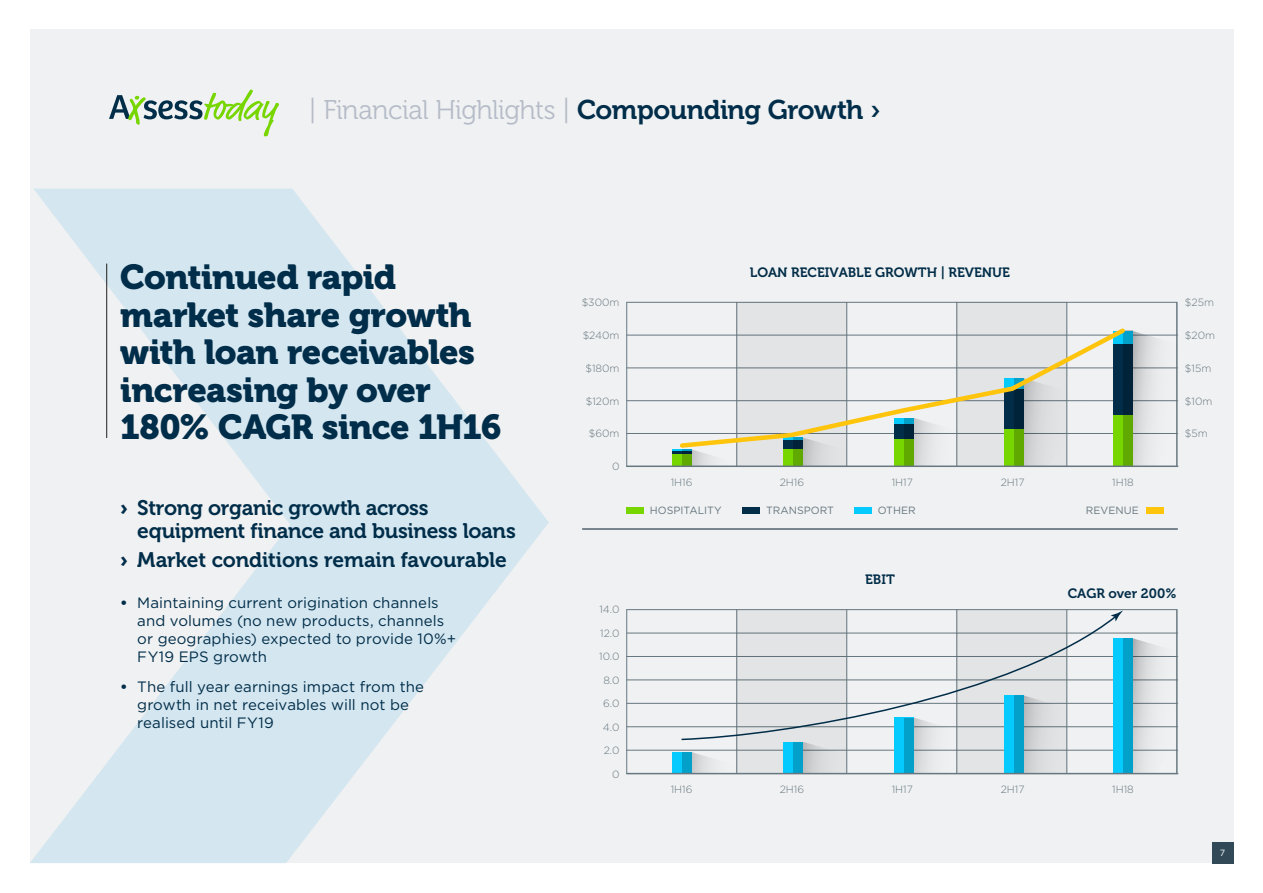
<style>
.page{position:relative;width:1263px;height:893px;background:#fff}
.page>*{position:absolute;margin:0;border:0;box-sizing:border-box;transform-origin:0 0}
.t1{font:34.5px/37.5px "Museo 900";letter-spacing:-.015em;color:#002d49}
.t2{font:27px "Museo 300";letter-spacing:-.02em;color:#b5bcc8}
.t3{font:21px/22.5px "Museo 700";letter-spacing:-.015em;color:#002d49}
.t4{font:15px/18px "Gotham";letter-spacing:.005em;color:#002d49}
.t5{font:13.5px "Museo 700";color:#012d48}
.t6{font:300 10.5px "Gotham";color:#667780}
.t7{font:10.5px "Gotham";color:#667780}
.t8{font:9px "Gotham";color:#fff}
.s1{font-family:"Museo 700";color:#002d49}
.s2{font-family:"Gotham";font-weight:700}
.s3{font-weight:700}
</style>
<div class="page">
<div style="left:30px;top:30px;width:1203px;height:833px;background:#f0f1f2"></div>
<svg style="left:109px;top:90px;width:170px;height:46px"></svg>
<svg style="left:30px;top:189px;width:519px;height:674px"></svg>
<hr style="left:627px;top:433px;width:551px;height:1px;background:#667780">
<hr style="left:627px;top:400px;width:551px;height:1px;background:#667780">
<hr style="left:627px;top:335px;width:551px;height:1px;background:#667780">
<hr style="left:627px;top:368px;width:551px;height:1px;background:#667780">
<hr style="left:627px;top:302px;width:550px;height:1px;background:#667780">
<hr style="left:626px;top:302px;width:1px;height:164px;background:#667780">
<hr style="left:736px;top:302px;width:1px;height:164px;background:#667780">
<hr style="left:956px;top:302px;width:1px;height:164px;background:#667780">
<hr style="left:1176px;top:302px;width:1px;height:164px;background:#667780">
<div style="left:737px;top:302px;width:110px;height:164px;background:#e3e4e5"></div>
<div style="left:957px;top:302px;width:110px;height:164px;background:#e3e4e5"></div>
<hr style="left:582px;top:529px;width:596px;height:1px;background:#001b2c">
<div style="left:627px;top:507px;width:17px;height:7px;background:#77d500"></div>
<div style="left:743px;top:507px;width:17px;height:7px;background:#012d48"></div>
<div style="left:855px;top:507px;width:17px;height:7px;background:#04cafd"></div>
<div style="left:1146px;top:507px;width:17px;height:7px;background:#ffc40c"></div>
<svg style="left:672px;top:449px;width:66px;height:16px"></svg>
<svg style="left:681px;top:450px;width:10px;height:15px"></svg>
<svg style="left:803px;top:450px;width:45px;height:15px"></svg>
<div style="left:783px;top:449px;width:20px;height:17px;background:#77d500"></div>
<div style="left:793px;top:437px;width:10px;height:29px;background:#5fa900"></div>
<svg style="left:914px;top:450px;width:44px;height:15px"></svg>
<div style="left:894px;top:439px;width:20px;height:27px;background:#77d500"></div>
<div style="left:904px;top:418px;width:10px;height:48px;background:#5fa900"></div>
<svg style="left:1024px;top:450px;width:44px;height:15px"></svg>
<div style="left:1004px;top:429px;width:20px;height:37px;background:#77d500"></div>
<div style="left:1014px;top:378px;width:10px;height:88px;background:#5fa900"></div>
<svg style="left:1133px;top:331px;width:46px;height:135px"></svg>
<div style="left:1113px;top:415px;width:20px;height:51px;background:#77d500"></div>
<svg style="left:1123px;top:331px;width:10px;height:134px"></svg>
<hr style="left:627px;top:465px;width:551px;height:2px;background:#667780">
<svg style="left:677px;top:325px;width:452px;height:125px"></svg>
<hr style="left:627px;top:750px;width:551px;height:1px;background:#667780">
<hr style="left:627px;top:726px;width:551px;height:1px;background:#667780">
<hr style="left:627px;top:633px;width:551px;height:1px;background:#667780">
<hr style="left:627px;top:656px;width:551px;height:1px;background:#667780">
<hr style="left:627px;top:680px;width:551px;height:1px;background:#667780">
<hr style="left:627px;top:703px;width:551px;height:1px;background:#667780">
<hr style="left:627px;top:609px;width:550px;height:1px;background:#667780">
<hr style="left:626px;top:610px;width:1px;height:163px;background:#667780">
<hr style="left:736px;top:610px;width:1px;height:163px;background:#667780">
<hr style="left:956px;top:610px;width:1px;height:163px;background:#667780">
<hr style="left:1176px;top:610px;width:1px;height:163px;background:#667780">
<svg style="left:737px;top:610px;width:110px;height:163px"></svg>
<div style="left:957px;top:610px;width:110px;height:163px;background:#e3e4e5"></div>
<svg style="left:691px;top:752px;width:71px;height:21px"></svg>
<div style="left:672px;top:752px;width:19px;height:21px;background:#04cafd"></div>
<div style="left:681px;top:752px;width:10px;height:22px;background:#03a0c9"></div>
<svg style="left:803px;top:742px;width:71px;height:31px"></svg>
<div style="left:783px;top:742px;width:20px;height:32px;background:#04cafd"></div>
<div style="left:793px;top:742px;width:10px;height:32px;background:#03a0c9"></div>
<svg style="left:914px;top:741px;width:70px;height:32px"></svg>
<div style="left:894px;top:718px;width:20px;height:56px;background:#04cafd"></div>
<div style="left:904px;top:717px;width:10px;height:56px;background:#03a0c9"></div>
<svg style="left:1024px;top:741px;width:70px;height:32px"></svg>
<div style="left:1004px;top:695px;width:20px;height:78px;background:#04cafd"></div>
<div style="left:1014px;top:695px;width:10px;height:79px;background:#03a0c9"></div>
<svg style="left:1133px;top:638px;width:46px;height:135px"></svg>
<div style="left:1113px;top:638px;width:20px;height:135px;background:#04cafd"></div>
<div style="left:1123px;top:638px;width:10px;height:135px;background:#03a0c9"></div>
<hr style="left:627px;top:773px;width:551px;height:1px;background:#667780">
<svg style="left:680px;top:614px;width:438px;height:127px"></svg>
<svg style="left:1111px;top:610px;width:12px;height:11px"></svg>
<div style="left:1212px;top:842px;width:21px;height:21px;background:#324957"></div>
<h2 class="t2" style="left:309px;top:95px;width:573px">| Financial Highlights | <span class="s1">Compounding Growth ›</span></h2>
<h1 class="t1" style="left:120px;top:259px;width:382px">Continued rapid market share growth with loan receivables increasing by over<br>180% CAGR since 1H16</h1>
<h3 class="t3" style="left:137px;top:497px;width:380px;text-indent:-17px"><span class="s2">›</span> Strong organic growth across equipment finance and business loans</h3>
<h3 class="t3" style="left:120px;top:549px;width:388px"><span class="s2">›</span> Market conditions remain favourable</h3>
<p class="t4" style="left:137px;top:593px;width:320px;text-indent:-17px"><span class="s3">•</span> Maintaining current origination channels and volumes (no new products, channels or geographies) expected to provide 10%+ FY19 EPS growth</p>
<p class="t4" style="left:137px;top:678px;width:288px;text-indent:-17px"><span class="s3">•</span> The full year earnings impact from the growth in net receivables will not be realised until FY19</p>
<p class="t6" style="left:582px;top:296px;width:39px">$300m</p>
<p class="t6" style="left:583px;top:328px;width:38px">$240m</p>
<p class="t6" style="left:585px;top:361px;width:36px">$180m</p>
<p class="t6" style="left:586px;top:394px;width:35px">$120m</p>
<p class="t6" style="left:589px;top:427px;width:32px">$60m</p>
<p class="t6" style="left:612px;top:460px;width:9px">0</p>
<p class="t6" style="left:599px;top:603px;width:22px">14.0</p>
<p class="t6" style="left:600px;top:626px;width:21px">12.0</p>
<p class="t6" style="left:599px;top:650px;width:22px">10.0</p>
<p class="t6" style="left:603px;top:673px;width:18px">8.0</p>
<p class="t6" style="left:603px;top:697px;width:18px">6.0</p>
<p class="t6" style="left:603px;top:720px;width:18px">4.0</p>
<p class="t6" style="left:604px;top:744px;width:17px">2.0</p>
<p class="t6" style="left:612px;top:767px;width:9px">0</p>
<p class="t5" style="left:750px;top:265px;width:262px">LOAN RECEIVABLE GROWTH | REVENUE</p>
<p class="t6" style="left:671px;top:475px;width:23px">1H16</p>
<p class="t6" style="left:780px;top:475px;width:26px">2H16</p>
<p class="t6" style="left:892px;top:475px;width:23px">1H17</p>
<p class="t6" style="left:1001px;top:475px;width:25px">2H17</p>
<p class="t6" style="left:1112px;top:475px;width:23px">1H18</p>
<p class="t7" style="left:650px;top:503px;width:73px">HOSPITALITY</p>
<p class="t7" style="left:766px;top:503px;width:69px">TRANSPORT</p>
<p class="t7" style="left:878px;top:503px;width:39px">OTHER</p>
<p class="t7" style="left:1086px;top:503px;width:54px">REVENUE</p>
<p class="t6" style="left:1185px;top:296px;width:31px">$25m</p>
<p class="t6" style="left:1185px;top:328px;width:32px">$20m</p>
<p class="t6" style="left:1185px;top:361px;width:28px">$15m</p>
<p class="t6" style="left:1185px;top:394px;width:29px">$10m</p>
<p class="t6" style="left:1185px;top:427px;width:24px">$5m</p>
<p class="t5" style="left:865px;top:572px;width:31px">EBIT</p>
<p class="t5" style="left:1068px;top:586px;width:110px">CAGR over 200%</p>
<p class="t6" style="left:671px;top:783px;width:23px">1H16</p>
<p class="t6" style="left:780px;top:783px;width:26px">2H16</p>
<p class="t6" style="left:892px;top:783px;width:23px">1H17</p>
<p class="t6" style="left:1001px;top:783px;width:25px">2H17</p>
<p class="t6" style="left:1112px;top:783px;width:23px">1H18</p>
<p class="t8" style="left:1220px;top:847px;width:7px">7</p>
</div>
